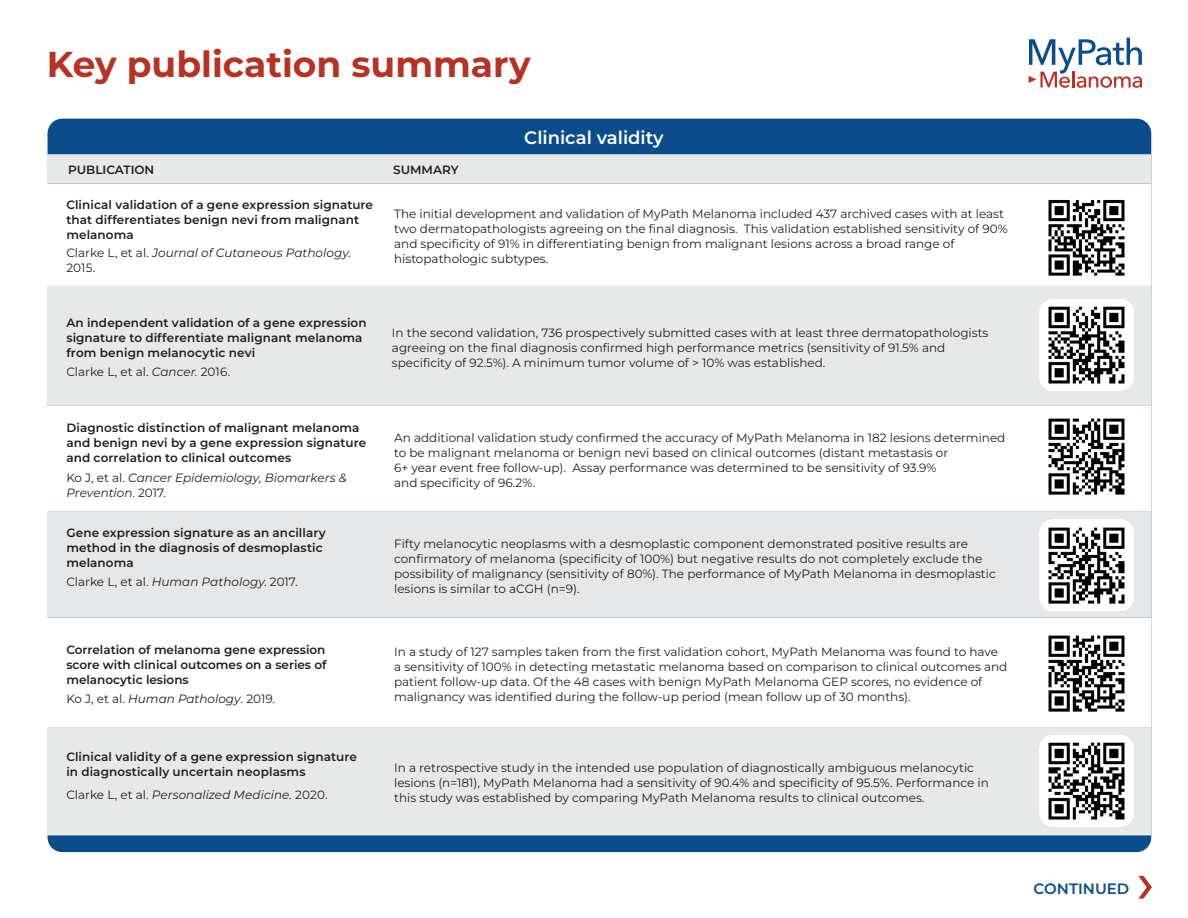
<style>
.page{position:relative;width:1188px;height:918px;background:#fff}
.page>*{position:absolute;margin:0;border:0;box-sizing:border-box;transform-origin:0 0}
.t1{font:700 36px "Montserrat";color:#b63225}
.t2{font:600 18px "Montserrat";color:#fff}
.t3{font:600 15px "Montserrat";color:#0a4d8a}
.t4{font:12px/15px "Montserrat";color:#231f20}
.t5{font:600 12px/15px "Montserrat";letter-spacing:.01em;color:#231f20}
.t6{font:italic 12px/15px "Montserrat";letter-spacing:.005em;color:#231f20}
.s1{font-style:normal}
.s2{font-style:italic}
</style>
<div class="page">
<div style="left:48px;top:119px;width:1103px;height:733px;background:#0a4d8a;border-radius:15px"></div>
<div style="left:47px;top:154px;width:1104px;height:681px;background:#e7e8e8"></div>
<div style="left:47px;top:184px;width:1104px;height:544px;background:#fff"></div>
<div style="left:47px;top:512px;width:1104px;height:106px;background:#e6e7e8"></div>
<div style="left:53px;top:292px;width:1098px;height:108px;background:#e7e8e8"></div>
<svg style="left:1029px;top:38px;width:113px;height:50px"></svg>
<svg style="left:1138px;top:876px;width:14px;height:23px"></svg>
<img style="left:1040px;top:193px;width:94px;height:91px">
<img style="left:1040px;top:299px;width:94px;height:92px">
<img style="left:1040px;top:410px;width:94px;height:94px">
<img style="left:1040px;top:519px;width:94px;height:92px">
<img style="left:1040px;top:735px;width:94px;height:92px">
<img style="left:1040px;top:628px;width:94px;height:92px">
<p class="t1" style="left:47px;top:40px;width:485px">Key publication summary</p>
<p class="t5" style="left:68px;top:162px;width:88px">PUBLICATION</p>
<p class="t5" style="left:393px;top:161px;width:67px">SUMMARY</p>
<p class="t2" style="left:524px;top:125px;width:141px">Clinical validity</p>
<p class="t5" style="left:66px;top:197px;width:308px">Clinical validation of a gene expression signature that differentiates benign nevi from malignant melanoma</p>
<p class="t6" style="left:66px;top:245px;width:286px"><span class="s1">Clarke L, et al.</span> Journal of Cutaneous Pathology<span class="s1">.<br>2015.</span></p>
<p class="t5" style="left:66px;top:315px;width:302px">An independent validation of a gene expression signature to differentiate malignant melanoma from benign melanocytic nevi</p>
<p class="t4" style="left:66px;top:364px;width:166px">Clarke L, et al. <span class="s2">Cancer.</span> 2016.</p>
<p class="t5" style="left:66px;top:420px;width:302px">Diagnostic distinction of malignant melanoma and benign nevi by a gene expression signature and correlation to clinical outcomes</p>
<p class="t6" style="left:66px;top:470px;width:282px"><span class="s1">Ko J, et al.</span> Cancer Epidemiology, Biomarkers &amp;<br>Prevention<span class="s1">. 2017.</span></p>
<p class="t5" style="left:66px;top:524px;width:261px">Gene expression signature as an ancillary method in the diagnosis of desmoplastic melanoma</p>
<p class="t4" style="left:66px;top:574px;width:233px">Clarke L, et al. <span class="s2">Human Pathology</span>. 2017.</p>
<p class="t4" style="left:394px;top:206px;width:615px">The initial development and validation of MyPath Melanoma included 437 archived cases with at least two dermatopathologists agreeing on the final diagnosis. This validation established sensitivity of 90% and specificity of 91% in differentiating benign from malignant lesions across a broad range of</p>
<p class="t4" style="left:394px;top:251px;width:156px">histopathologic subtypes.</p>
<p class="t4" style="left:392px;top:325px;width:598px">In the second validation, 736 prospectively submitted cases with at least three dermatopathologists agreeing on the final diagnosis confirmed high performance metrics (sensitivity of 91.5% and specificity of 92.5%). A minimum tumor volume of &gt; 10% was established.</p>
<p class="t4" style="left:394px;top:430px;width:613px">An additional validation study confirmed the accuracy of MyPath Melanoma in 182 lesions determined to be malignant melanoma or benign nevi based on clinical outcomes (distant metastasis or<br>6+ year event free follow-up). Assay performance was determined to be sensitivity of 93.9%<br>and specificity of 96.2%.</p>
<p class="t4" style="left:394px;top:536px;width:603px">Fifty melanocytic neoplasms with a desmoplastic component demonstrated positive results are confirmatory of melanoma (specificity of 100%) but negative results do not completely exclude the possibility of malignancy (sensitivity of 80%). The performance of MyPath Melanoma in desmoplastic lesions is similar to aCGH (n=9).</p>
<p class="t5" style="left:66px;top:642px;width:262px;text-align:justify">Correlation of melanoma gene expression score with clinical outcomes on a series of melanocytic lesions</p>
<p class="t4" style="left:66px;top:691px;width:210px">Ko J, et al. <span class="s2">Human Pathology</span>. 2019.</p>
<p class="t5" style="left:66px;top:749px;width:292px">Clinical validity of a gene expression signature in diagnostically uncertain neoplasms</p>
<p class="t6" style="left:66px;top:787px;width:263px"><span class="s1">Clarke L, et al.</span> Personalized Medicine. <span class="s1">2020.</span></p>
<p class="t4" style="left:394px;top:644px;width:615px">In a study of 127 samples taken from the first validation cohort, MyPath Melanoma was found to have a sensitivity of 100% in detecting metastatic melanoma based on comparison to clinical outcomes and patient follow-up data. Of the 48 cases with benign MyPath Melanoma GEP scores, no evidence of malignancy was identified during the follow-up period (mean follow up of 30 months).</p>
<p class="t4" style="left:394px;top:760px;width:596px">In a retrospective study in the intended use population of diagnostically ambiguous melanocytic lesions (n=181), MyPath Melanoma had a sensitivity of 90.4% and specificity of 95.5%. Performance in this study was established by comparing MyPath Melanoma results to clinical outcomes.</p>
<p class="t3" style="left:1034px;top:878px;width:97px">CONTINUED</p>
</div>
